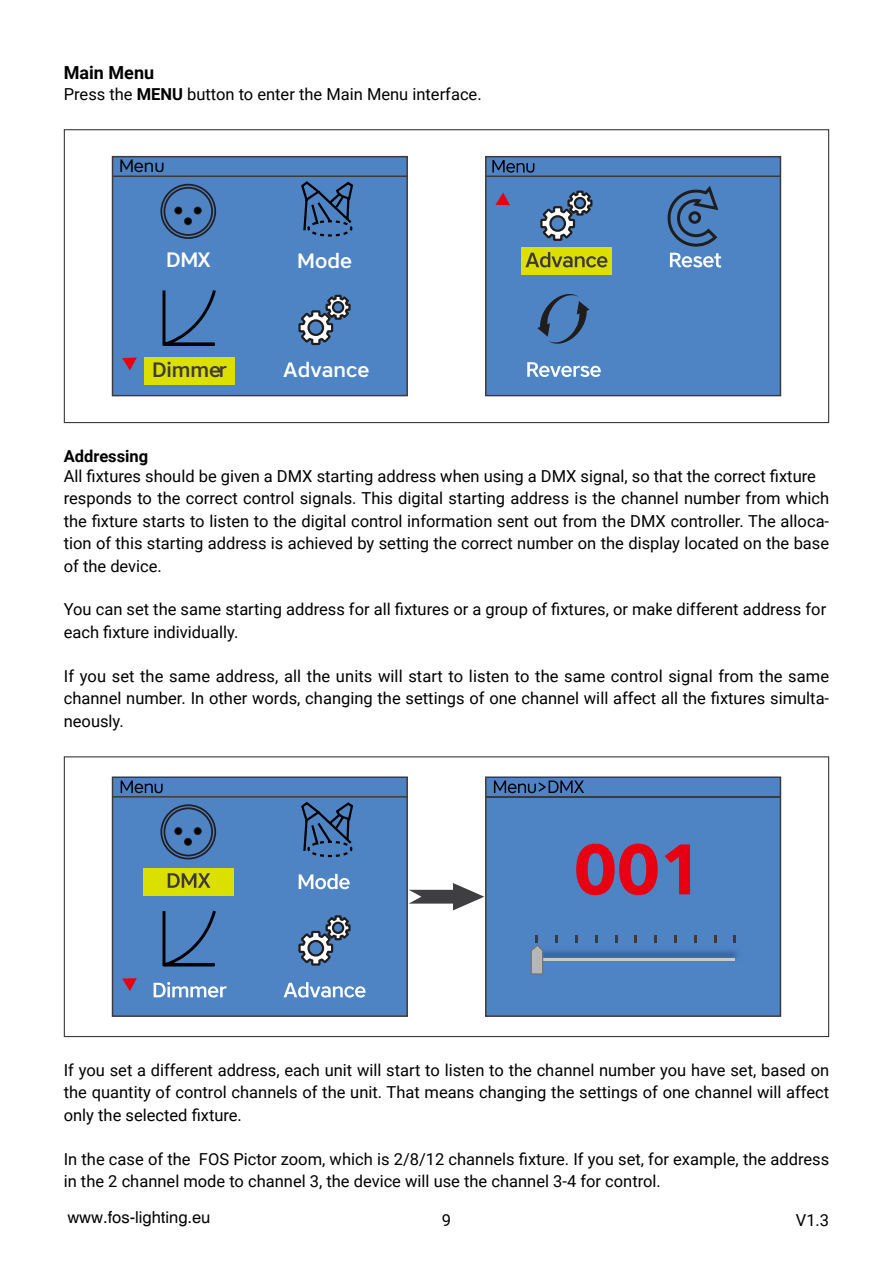
<style>
.page{position:relative;width:893px;height:1263px;background:#fff}
.page>*{position:absolute;margin:0;border:0;box-sizing:border-box;transform-origin:0 0}
.t1{font:500 20.85px "Core Sans A55";color:#fff}
.t2{font:500 20.85px "Core Sans A55";color:#3e3a39}
.t3{font:700 18px "Roboto";color:#000}
.t4{font:17.85px "Core Sans A45";color:#000}
.t5{font:16.5px/22.5px "Roboto";color:#000}
.t6{font:16.5px "Helvetica";color:#000}
.t7{font:700 16.5px "Roboto";color:#000}
.s1{font-weight:700}
</style>
<div class="page">
<div style="left:485px;top:156px;width:296px;height:240px;background:#4e83c4;border:1px solid #3e3a39"></div>
<svg style="left:492px;top:160px;width:42px;height:13px"></svg>
<svg style="left:527px;top:362px;width:74px;height:15px"></svg>
<svg style="left:495px;top:192px;width:15px;height:13px"></svg>
<hr style="left:486px;top:175px;width:294px;height:2px;background:#3e3a39">
<svg style="left:540px;top:190px;width:53px;height:51px"></svg>
<svg style="left:537px;top:294px;width:52px;height:50px"></svg>
<svg style="left:667px;top:186px;width:54px;height:81px"></svg>
<div style="left:521px;top:248px;width:91px;height:27px;background:#dbe000"></div>
<svg style="left:525px;top:252px;width:82px;height:15px"></svg>
<div style="left:112px;top:156px;width:296px;height:240px;background:#4e83c4;border:1px solid #3e3a39"></div>
<svg style="left:160px;top:183px;width:57px;height:56px"></svg>
<div style="left:194px;top:207px;width:7px;height:7px;background:#000;border-radius:50%"></div>
<div style="left:194px;top:207px;width:7px;height:7px;border:1px solid #231e20;border-radius:50%"></div>
<div style="left:175px;top:207px;width:7px;height:7px;background:#000;border-radius:50%"></div>
<div style="left:175px;top:207px;width:7px;height:7px;border:1px solid #231e20;border-radius:50%"></div>
<div style="left:184px;top:218px;width:8px;height:7px;background:#000;border-radius:50%"></div>
<div style="left:184px;top:218px;width:8px;height:7px;border:1px solid #231e20;border-radius:50%"></div>
<svg style="left:298px;top:294px;width:53px;height:52px"></svg>
<svg style="left:301px;top:181px;width:53px;height:56px"></svg>
<svg style="left:162px;top:290px;width:54px;height:56px"></svg>
<div style="left:144px;top:357px;width:91px;height:27px;background:#dbe000"></div>
<svg style="left:122px;top:358px;width:15px;height:12px"></svg>
<hr style="left:113px;top:175px;width:294px;height:2px;background:#3e3a39">
<svg style="left:409px;top:883px;width:75px;height:27px"></svg>
<div style="left:485px;top:776px;width:296px;height:241px;background:#4e83c4"></div>
<svg style="left:494px;top:780px;width:90px;height:13px"></svg>
<hr style="left:486px;top:796px;width:294px;height:1px;background:#3e3a39">
<svg style="left:576px;top:843px;width:82px;height:52px;background:#a3395f"></svg>
<svg style="left:665px;top:844px;width:25px;height:50px"></svg>
<svg style="left:556px;top:935px;width:2px;height:8px"></svg>
<svg style="left:575px;top:935px;width:3px;height:8px"></svg>
<svg style="left:595px;top:935px;width:2px;height:8px"></svg>
<svg style="left:615px;top:935px;width:2px;height:8px"></svg>
<svg style="left:635px;top:935px;width:2px;height:8px"></svg>
<svg style="left:655px;top:935px;width:2px;height:8px"></svg>
<svg style="left:674px;top:935px;width:3px;height:8px"></svg>
<svg style="left:694px;top:935px;width:2px;height:8px"></svg>
<svg style="left:714px;top:935px;width:2px;height:8px"></svg>
<svg style="left:734px;top:935px;width:2px;height:8px"></svg>
<img style="left:529px;top:946px;width:214px;height:18px">
<hr style="left:537px;top:958px;width:198px;height:2px;background:#c9caca">
<svg style="left:531px;top:935px;width:12px;height:39px"></svg>
<div style="left:112px;top:776px;width:296px;height:241px;background:#4e83c4;border:1px solid #3e3a39"></div>
<svg style="left:121px;top:780px;width:42px;height:13px"></svg>
<svg style="left:160px;top:804px;width:57px;height:56px"></svg>
<div style="left:194px;top:828px;width:7px;height:6px;background:#000;border-radius:50%"></div>
<div style="left:194px;top:827px;width:7px;height:8px;border:1px solid #231e20;border-radius:50%"></div>
<div style="left:175px;top:828px;width:7px;height:6px;background:#000;border-radius:50%"></div>
<div style="left:175px;top:827px;width:7px;height:8px;border:1px solid #231e20;border-radius:50%"></div>
<div style="left:184px;top:838px;width:8px;height:7px;background:#000;border-radius:50%"></div>
<div style="left:184px;top:838px;width:8px;height:7px;border:1px solid #231e20;border-radius:50%"></div>
<svg style="left:298px;top:915px;width:53px;height:51px"></svg>
<svg style="left:284px;top:982px;width:82px;height:15px"></svg>
<svg style="left:299px;top:874px;width:51px;height:15px"></svg>
<svg style="left:301px;top:801px;width:53px;height:57px"></svg>
<svg style="left:162px;top:910px;width:54px;height:57px"></svg>
<div style="left:143px;top:868px;width:91px;height:27px;background:#dbe000"></div>
<svg style="left:154px;top:982px;width:72px;height:15px"></svg>
<svg style="left:122px;top:978px;width:15px;height:13px"></svg>
<hr style="left:113px;top:796px;width:294px;height:1px;background:#3e3a39">
<svg style="left:168px;top:873px;width:42px;height:15px"></svg>
<p class="t3" style="left:64px;top:60px;width:92px">Main Menu</p>
<p class="t5" style="left:64px;top:82px;width:419px">Press the <span class="s1">MENU</span> button to enter the Main Menu interface.</p>
<p class="t4" style="left:119px;top:155px;width:47px">Menu</p>
<p class="t1" style="left:166px;top:246px;width:46px">DMX</p>
<p class="t2" style="left:152px;top:356px;width:76px">Dimmer</p>
<p class="t1" style="left:297px;top:247px;width:56px">Mode</p>
<p class="t1" style="left:283px;top:356px;width:88px">Advance</p>
<p class="t7" style="left:64px;top:444px;width:86px">Addressing</p>
<p class="t5" style="left:64px;top:464px;width:767px">All fixtures should be given a DMX starting address when using a DMX signal, so that the correct fixture responds to the correct control signals. This digital starting address is the channel number from which the fixture starts to listen to the digital control information sent out from the DMX controller. The alloca&shy;tion of this starting address is achieved by setting the correct number on the display located on the base of the device.</p>
<p class="t5" style="left:64px;top:598px;width:764px">You can set the same starting address for all fixtures or a group of fixtures, or make different address for each fixture individually.</p>
<p class="t5" style="left:64px;top:664px;width:767px;text-align:justify">If you set the same address, all the units will start to listen to the same control signal from the same channel number. In other words, changing the settings of one channel will affect all the fixtures simulta&shy;neously.</p>
<p class="t5" style="left:64px;top:1058px;width:767px;text-align:justify">If you set a different address, each unit will start to listen to the channel number you have set, based on the quantity of control channels of the unit. That means changing the settings of one channel will affect only the selected fixture.</p>
<p class="t5" style="left:64px;top:1147px;width:767px">In the case of the FOS Pictor zoom, which is 2/8/12 channels fixture. If you set, for example, the address in the 2 channel mode to channel 3, the device will use the channel 3-4 for control.</p>
<p class="t6" style="left:67px;top:1208px;width:145px">www.fos-lighting.eu</p>
<p class="t5" style="left:442px;top:1208px;width:11px">9</p>
<p class="t5" style="left:796px;top:1208px;width:35px">V1.3</p>
</div>
